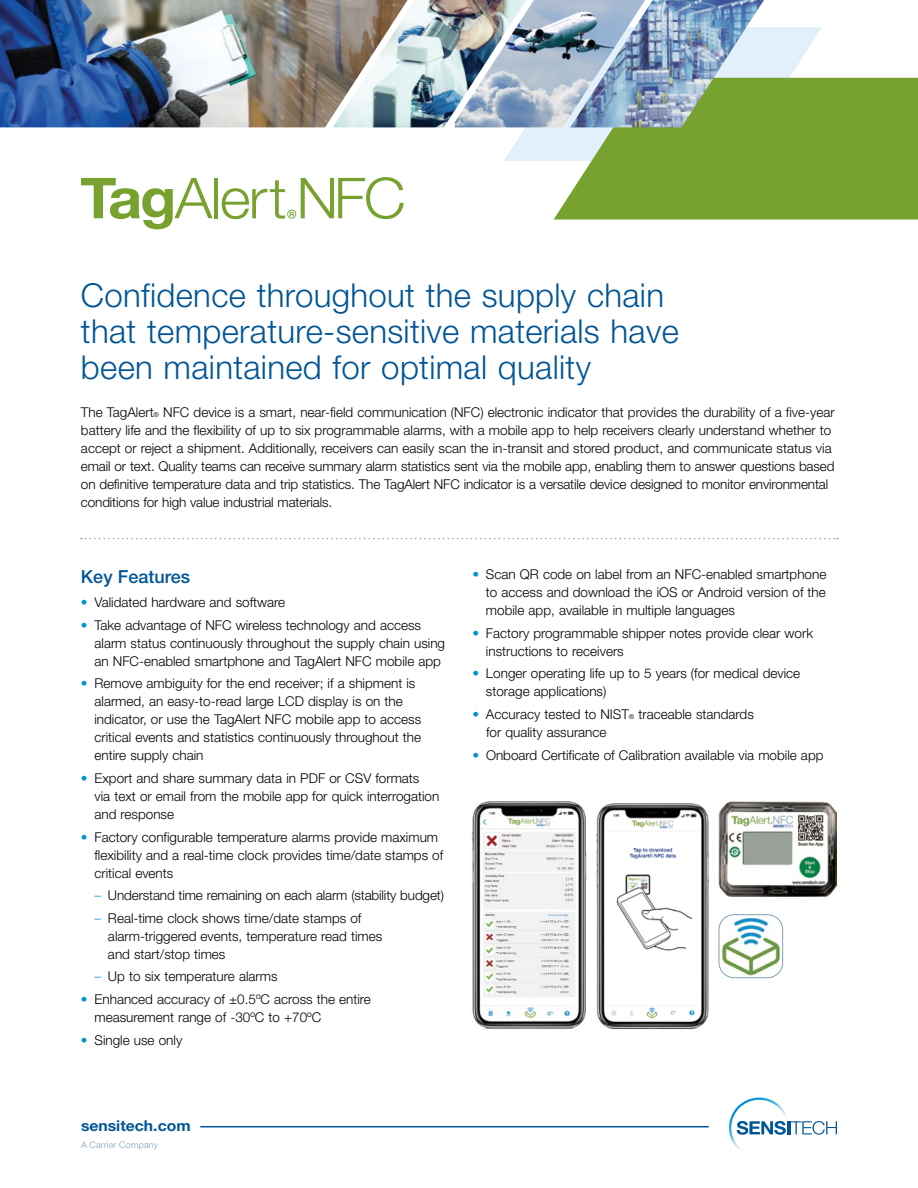
<style>
.page{position:relative;width:918px;height:1188px;background:#fff}
.page>*{position:absolute;margin:0;border:0;box-sizing:border-box;transform-origin:0 0}
.t1{font:300 33px/36px "Helvetica Neue LT Std";letter-spacing:.01em;color:#005596}
.t2{font:500 18px "Helvetica Neue LT Std";color:#005596}
.t3{font:700 15px "Helvetica Neue LT Std";color:#005596;scale:1.05 1}
.t4{font:300 13.5px/18px "Helvetica Neue LT Std";color:#000}
.t5{font:300 9px "Helvetica Neue LT Std";letter-spacing:.02em;color:#80a1b6}
.s1{font-size:6.75px}
.s2{color:#0093d0}
.s3{font-stretch:condensed;color:#0093d0}
</style>
<div class="page">
<svg style="left:504px;top:27px;width:318px;height:134px"></svg>
<svg style="left:554px;top:78px;width:364px;height:142px;fill:#78a22f"></svg>
<img style="left:0;top:0;width:333px;height:127px">
<img style="left:333px;top:0;width:122px;height:127px">
<img style="left:455px;top:0;width:115px;height:127px">
<img style="left:570px;top:0;width:203px;height:127px">
<svg style="left:81px;top:178px;width:132px;height:51px"></svg>
<hr style="left:215px;top:178px;width:3px;height:40px;background:#78a22f">
<svg style="left:222px;top:177px;width:182px;height:42px"></svg>
<svg style="left:729px;top:1097px;width:108px;height:53px"></svg>
<hr style="left:200px;top:1126px;width:509px;height:1px;background:#005596">
<svg style="left:81px;top:538px;width:757px;height:1px"></svg>
<img style="left:719px;top:801px;width:118px;height:96px">
<img style="left:719px;top:915px;width:64px;height:63px">
<div style="left:719px;top:914px;width:64px;height:64px;border:1px solid #80a1b6;border-radius:15px"></div>
<img style="left:596px;top:803px;width:113px;height:226px">
<img style="left:472px;top:801px;width:115px;height:228px">
<h1 class="t1" style="left:81px;top:277px;width:599px">Confidence throughout the supply chain that temperature-sensitive materials have been maintained for optimal quality</h1>
<p class="t4" style="left:81px;top:403px;width:755px">The TagAlert<span class="s1">®</span> NFC device is a smart, near-field communication (NFC) electronic indicator that provides the durability of a five-year battery life and the flexibility of up to six programmable alarms, with a mobile app to help receivers clearly understand whether to accept or reject a shipment. Additionally, receivers can easily scan the in-transit and stored product, and communicate status via email or text. Quality teams can receive summary alarm statistics sent via the mobile app, enabling them to answer questions based on definitive temperature data and trip statistics. The TagAlert NFC indicator is a versatile device designed to monitor environmental conditions for high value industrial materials.</p>
<h2 class="t2" style="left:81px;top:565px;width:111px">Key Features</h2>
<p class="t4" style="left:81px;top:593px;width:206px"><span class="s2">•</span> Validated hardware and software</p>
<p class="t4" style="left:94px;top:616px;width:352px;text-indent:-14px"><span class="s2">•</span> Take advantage of NFC wireless technology and access alarm status continuously throughout the supply chain using an NFC-enabled smartphone and TagAlert NFC mobile app</p>
<p class="t4" style="left:94px;top:674px;width:328px;text-indent:-14px"><span class="s2">•</span> Remove ambiguity for the end receiver; if a shipment is alarmed, an easy-to-read large LCD display is on the indicator, or use the TagAlert NFC mobile app to access critical events and statistics continuously throughout the entire supply chain</p>
<p class="t4" style="left:94px;top:769px;width:346px;text-indent:-14px"><span class="s2">•</span> Export and share summary data in PDF or CSV formats<br>via text or email from the mobile app for quick interrogation and response</p>
<p class="t4" style="left:94px;top:828px;width:350px;text-indent:-14px"><span class="s2">•</span> Factory configurable temperature alarms provide maximum flexibility and a real-time clock provides time/date stamps of critical events</p>
<p class="t4" style="left:94px;top:886px;width:351px"><span class="s3">–</span> Understand time remaining on each alarm (stability budget)</p>
<p class="t4" style="left:108px;top:909px;width:276px;text-indent:-13px"><span class="s3">–</span> Real-time clock shows time/date stamps of alarm-triggered events, temperature read times and start/stop times</p>
<p class="t4" style="left:94px;top:967px;width:185px"><span class="s3">–</span> Up to six temperature alarms</p>
<p class="t4" style="left:94px;top:990px;width:278px;text-indent:-14px"><span class="s2">•</span> Enhanced accuracy of ±0.5ºC across the entire measurement range of -30ºC to +70ºC</p>
<p class="t4" style="left:81px;top:1030px;width:103px"><span class="s2">•</span> Single use only</p>
<p class="t3" style="left:81px;top:1116px;width:106px">sensitech.com</p>
<p class="t5" style="left:81px;top:1139px;width:79px">A Carrier Company</p>
<p class="t4" style="left:486px;top:565px;width:342px;text-align:justify;text-indent:-14px"><span class="s2">•</span> Scan QR code on label from an NFC-enabled smartphone to access and download the iOS or Android version of the mobile app, available in multiple languages</p>
<p class="t4" style="left:486px;top:624px;width:329px;text-indent:-14px"><span class="s2">•</span> Factory programmable shipper notes provide clear work instructions to receivers</p>
<p class="t4" style="left:486px;top:664px;width:316px;text-indent:-14px"><span class="s2">•</span> Longer operating life up to 5 years (for medical device storage applications)</p>
<p class="t4" style="left:486px;top:705px;width:269px;text-indent:-14px"><span class="s2">•</span> Accuracy tested to NIST<span class="s1">®</span> traceable standards for quality assurance</p>
<p class="t4" style="left:473px;top:746px;width:352px"><span class="s2">•</span> Onboard Certificate of Calibration available via mobile app</p>
</div>
